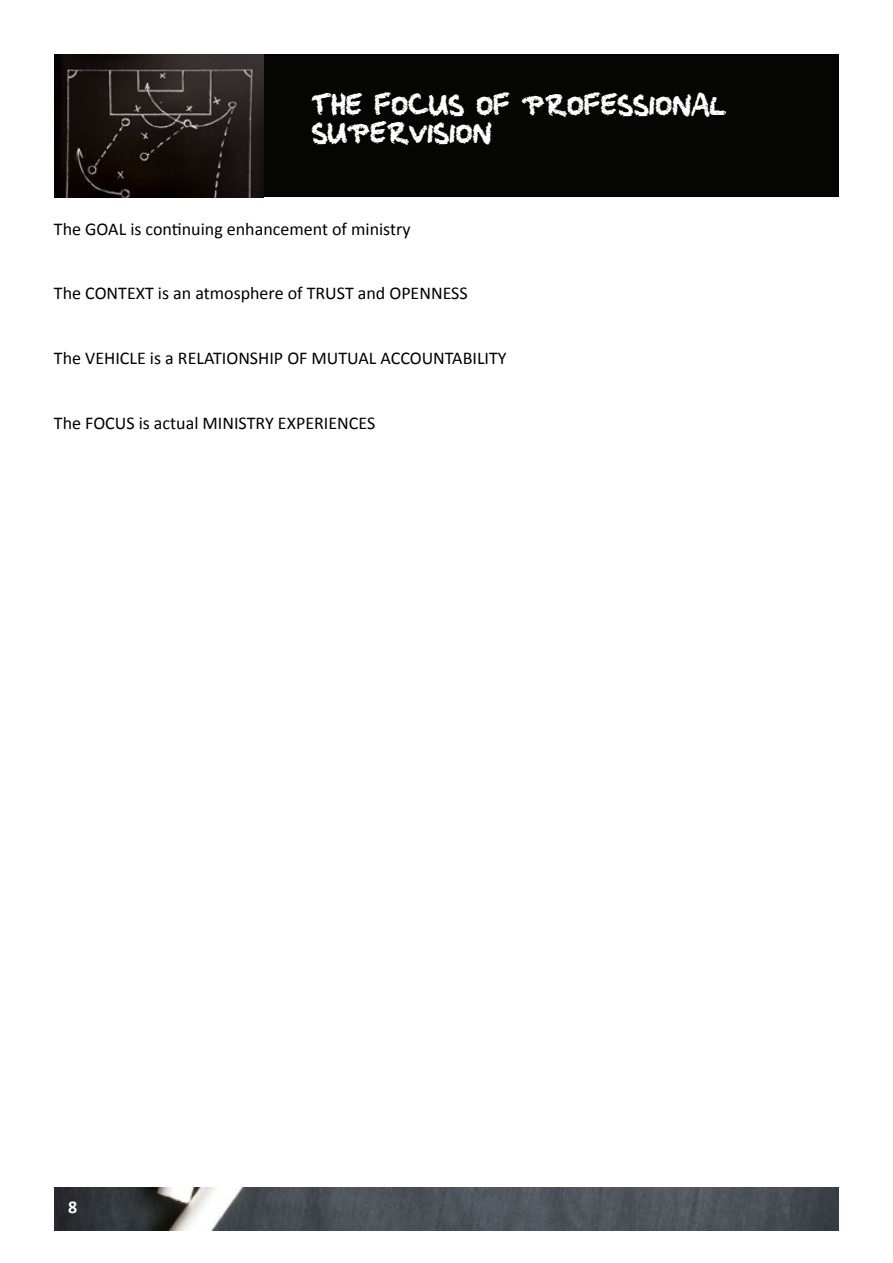
<style>
.page{position:relative;width:893px;height:1263px;background:#fff}
.page>*{position:absolute;margin:0;border:0;box-sizing:border-box;transform-origin:0 0}
.t1{font:24px/28.8px "squeakychalksound";color:#fff}
.t2{font:18px "Calibri";color:#000}
.t3{font:700 18px "Calibri";color:#fff}
</style>
<div class="page">
<img style="left:54px;top:1188px;width:784px;height:42px">
<div style="left:55px;top:55px;width:783px;height:141px;background:#050601"></div>
<div style="left:54px;top:54px;width:785px;height:143px;border:2px solid #000"></div>
<img style="left:54px;top:54px;width:210px;height:143px">
<h1 class="t1" style="left:312px;top:92px;width:416px">THE FOCUS OF PROFESSIONAL<br>SUPERVISION</h1>
<p class="t2" style="left:54px;top:217px;width:358px">The GOAL is continuing enhancement of ministry</p>
<p class="t2" style="left:54px;top:282px;width:415px">The CONTEXT is an atmosphere of TRUST and OPENNESS</p>
<p class="t2" style="left:54px;top:347px;width:454px">The VEHICLE is a RELATIONSHIP OF MUTUAL ACCOUNTABILITY</p>
<p class="t2" style="left:54px;top:412px;width:323px">The FOCUS is actual MINISTRY EXPERIENCES</p>
<p class="t3" style="left:68px;top:1195px;width:11px">8</p>
</div>
